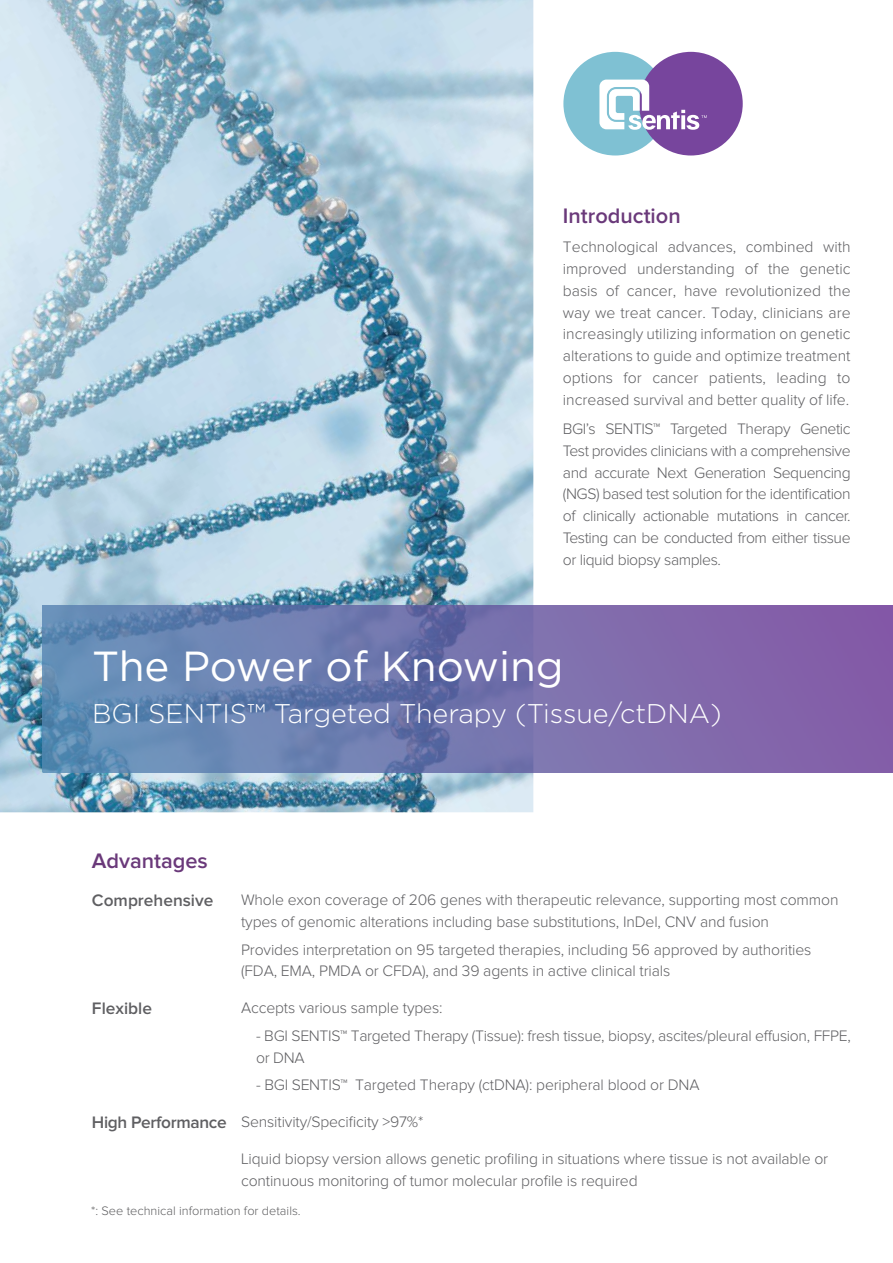
<style>
.page{position:relative;width:893px;height:1263px;background:#fff}
.page>*{position:absolute;margin:0;border:0;box-sizing:border-box;transform-origin:0 0}
.t1{font:42px "Gotham";color:#fff}
.t2{font:300 27px "Gotham";color:#fff}
.t3{font:600 21.75px "Proxima Nova";color:#6a397a}
.t4{font:600 17.25px "Proxima Nova";color:#5f5f62}
.t5{font:600 17.25px "Proxima Nova";letter-spacing:-.02em;color:#5f5f62}
.t6{font:300 15.75px/21.8px "Proxima Nova";letter-spacing:-.01em;color:#5f5f62}
.t7{font:300 12.75px "Proxima Nova";color:#606062}
</style>
<div class="page">
<img style="left:0;top:0;width:533px;height:812px">
<img style="left:43px;top:605px;width:850px;height:168px">
<div style="left:563px;top:52px;width:104px;height:103px;background:#7fc1d3;border-radius:50%"></div>
<div style="left:639px;top:52px;width:104px;height:103px;background:#77459d;border-radius:50%"></div>
<svg style="left:599px;top:80px;width:108px;height:50px"></svg>
<h3 class="t3" style="left:563px;top:207px;width:119px">Introduction</h3>
<p class="t6" style="left:563px;top:237px;width:289px;text-align:justify">Technological advances, combined with improved understanding of the genetic basis of cancer, have revolutionized the way we treat cancer. Today, clinicians are increasingly utilizing information on genetic alterations to guide and optimize treatment options for cancer patients, leading to increased survival and better quality of life.</p>
<p class="t6" style="left:563px;top:419px;width:289px;text-align:justify">BGI’s SENTIS™ Targeted Therapy Genetic Test provides clinicians with a comprehensive and accurate Next Generation Sequencing (NGS) based test solution for the identification of clinically actionable mutations in cancer.<br>Testing can be conducted from either tissue or liquid biopsy samples.</p>
<h1 class="t1" style="left:92px;top:647px;width:473px">The Power of Knowing</h1>
<h2 class="t2" style="left:92px;top:701px;width:631px">BGI SENTIS™ Targeted Therapy (Tissue/ctDNA)</h2>
<h3 class="t3" style="left:92px;top:852px;width:117px">Advantages</h3>
<p class="t4" style="left:92px;top:893px;width:123px">Comprehensive</p>
<p class="t4" style="left:92px;top:1001px;width:61px">Flexible</p>
<p class="t5" style="left:92px;top:1115px;width:136px">High Performance</p>
<p class="t6" style="left:241px;top:890px;width:599px">Whole exon coverage of 206 genes with therapeutic relevance, supporting most common types of genomic alterations including base substitutions, InDel, CNV and fusion</p>
<p class="t6" style="left:241px;top:939px;width:572px">Provides interpretation on 95 targeted therapies, including 56 approved by authorities (FDA, EMA, PMDA or CFDA), and 39 agents in active clinical trials</p>
<p class="t6" style="left:241px;top:998px;width:203px">Accepts various sample types:</p>
<p class="t6" style="left:256px;top:1026px;width:596px">- BGI SENTIS™ Targeted Therapy (Tissue): fresh tissue, biopsy, ascites/pleural effusion, FFPE, or DNA</p>
<p class="t6" style="left:256px;top:1075px;width:445px">- BGI SENTIS™ Targeted Therapy (ctDNA): peripheral blood or DNA</p>
<p class="t6" style="left:241px;top:1112px;width:184px">Sensitivity/Specificity &gt;97%*</p>
<p class="t6" style="left:241px;top:1149px;width:589px">Liquid biopsy version allows genetic profiling in situations where tissue is not available or continuous monitoring of tumor molecular profile is required</p>
<p class="t7" style="left:91px;top:1205px;width:211px">*: See technical information for details.</p>
</div>
